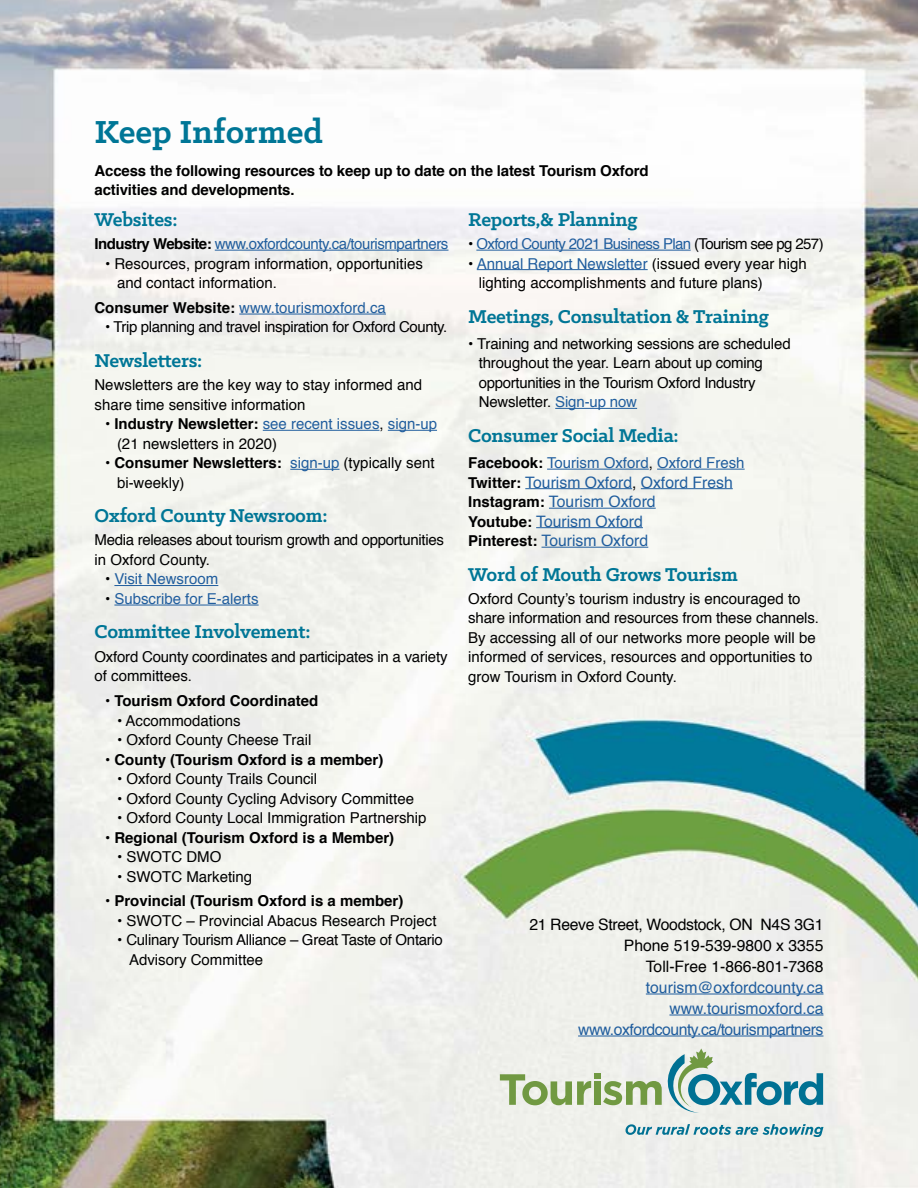
<style>
.page{position:relative;width:918px;height:1188px;background:#fff}
.page>*{position:absolute;margin:0;border:0;box-sizing:border-box;transform-origin:0 0}
.t1{font:700 36px "Klinic Slab";color:#007696}
.t2{font:700 21px "Klinic Slab";letter-spacing:-.01em;color:#007696}
.t3{font:15.75px/19.5px "Helvetica";color:#215e9e}
.t4{font:15.75px/21px "Helvetica";color:#000;text-align:right}
.t5{font:15px/19.5px "Helvetica";color:#000}
.t6{font:700 15px "Helvetica";color:#000}
.t7{font:15px/19.5px "Helvetica";letter-spacing:-.02em;color:#000}
.t8{font:15px "Helvetica";letter-spacing:-.03em;color:#215e9e}
.t9{font:15px "Helvetica";color:#215e9e}
.t10{font:15px "Helvetica";letter-spacing:-.025em;color:#000}
.s1{font-weight:700;color:#000}
.s2{font-weight:700}
.s3{color:#215e9e}
.s4{color:#000}
.s5{font-weight:700;font-size:15px;color:#000}
</style>
<div class="page">
<img style="left:0;top:0;width:918px;height:1188px">
<hr style="left:215px;top:250px;width:233px;height:1px;background:#215e9e">
<hr style="left:239px;top:314px;width:147px;height:1px;background:#215e9e">
<hr style="left:263px;top:430px;width:117px;height:1px;background:#215e9e">
<hr style="left:388px;top:430px;width:49px;height:1px;background:#215e9e">
<hr style="left:290px;top:469px;width:49px;height:1px;background:#215e9e">
<hr style="left:114px;top:585px;width:104px;height:1px;background:#215e9e">
<hr style="left:114px;top:605px;width:145px;height:1px;background:#215e9e">
<hr style="left:476px;top:250px;width:215px;height:1px;background:#215e9e">
<hr style="left:477px;top:269px;width:171px;height:1px;background:#215e9e">
<hr style="left:555px;top:408px;width:82px;height:1px;background:#215e9e">
<hr style="left:547px;top:469px;width:102px;height:1px;background:#215e9e">
<hr style="left:657px;top:469px;width:88px;height:1px;background:#215e9e">
<hr style="left:525px;top:488px;width:107px;height:1px;background:#215e9e">
<hr style="left:641px;top:488px;width:92px;height:1px;background:#215e9e">
<hr style="left:549px;top:508px;width:107px;height:1px;background:#215e9e">
<hr style="left:536px;top:527px;width:107px;height:1px;background:#215e9e">
<hr style="left:542px;top:547px;width:106px;height:1px;background:#215e9e">
<hr style="left:646px;top:994px;width:178px;height:1px;background:#215e9e">
<hr style="left:669px;top:1015px;width:154px;height:1px;background:#215e9e">
<hr style="left:578px;top:1036px;width:245px;height:1px;background:#215e9e">
<svg style="left:626px;top:1124px;width:197px;height:13px;background:#a2c7ce"></svg>
<svg style="left:500px;top:1074px;width:91px;height:31px;background:#b7c9a0"></svg>
<div style="left:594px;top:1081px;width:6px;height:24px;background:#719942"></div>
<div style="left:594px;top:1073px;width:7px;height:6px;background:#719942"></div>
<svg style="left:603px;top:1049px;width:220px;height:64px;background:#bad1cd"></svg>
<h1 class="t1" style="left:94px;top:108px;width:230px">Keep Informed</h1>
<p class="t6" style="left:94px;top:158px;width:556px">Access the following resources to keep up to date on the latest Tourism Oxford</p>
<p class="t6" style="left:94px;top:178px;width:202px">activities and developments.</p>
<p class="t2" style="left:94px;top:205px;width:85px">Websites:</p>
<p class="t8" style="left:94px;top:232px;width:355px"><span class="s1">Industry Website:</span> www.oxfordcounty.ca/tourismpartners</p>
<p class="t5" style="left:105px;top:254px;width:319px">• Resources, program information, opportunities</p>
<p class="t5" style="left:94px;top:271px;width:293px;line-height:24.9px;text-indent:22px">and contact information.<br><span class="s2">Consumer Website:</span> <span class="s3">www.tourismoxford.ca</span></p>
<p class="t10" style="left:105px;top:316px;width:344px">• Trip planning and travel inspiration for Oxford County.</p>
<p class="t2" style="left:94px;top:347px;width:109px">Newsleters:</p>
<p class="t5" style="left:94px;top:376px;width:329px">Newsletters are the key way to stay informed and share time sensitive information</p>
<p class="t5" style="left:117px;top:415px;width:322px;text-indent:-12px">• <span class="s2">Industry Newsletter:</span> <span class="s3">see recent issues</span>, <span class="s3">sign-up </span>(21 newsletters in 2020)</p>
<p class="t5" style="left:117px;top:454px;width:319px;text-indent:-12px">• <span class="s2">Consumer Newsletters:</span> <span class="s3">sign-up</span> (typically sent bi-weekly)</p>
<p class="t2" style="left:94px;top:502px;width:235px">Oxford County Newsroom:</p>
<p class="t7" style="left:94px;top:531px;width:351px">Media releases about tourism growth and opportunities in Oxford County.</p>
<p class="t9" style="left:105px;top:568px;width:115px"><span class="s4">•</span> Visit Newsroom</p>
<p class="t9" style="left:105px;top:587px;width:155px"><span class="s4">•</span> Subscribe for E-alerts</p>
<p class="t2" style="left:94px;top:618px;width:217px">Commitee Involvement:</p>
<p class="t5" style="left:94px;top:647px;width:355px">Oxford County coordinates and participates in a variety of committees.</p>
<p class="t6" style="left:105px;top:689px;width:215px">• Tourism Oxford Coordinated</p>
<p class="t5" style="left:117px;top:711px;width:125px">• Accommodations</p>
<p class="t5" style="left:117px;top:730px;width:196px">• Oxford County Cheese Trail</p>
<p class="t6" style="left:105px;top:747px;width:280px">• County (Tourism Oxford is a member)</p>
<p class="t5" style="left:117px;top:769px;width:202px">• Oxford County Trails Council</p>
<p class="t5" style="left:117px;top:789px;width:299px">• Oxford County Cycling Advisory Committee</p>
<p class="t5" style="left:117px;top:808px;width:311px">• Oxford County Local Immigration Partnership</p>
<p class="t6" style="left:105px;top:825px;width:291px">• Regional (Tourism Oxford is a Member)</p>
<p class="t5" style="left:117px;top:847px;width:106px">• SWOTC DMO</p>
<p class="t5" style="left:117px;top:867px;width:137px">• SWOTC Marketing</p>
<p class="t6" style="left:105px;top:889px;width:300px">• Provincial (Tourism Oxford is a member)</p>
<p class="t5" style="left:117px;top:911px;width:321px">• SWOTC – Provincial Abacus Research Project</p>
<p class="t7" style="left:129px;top:931px;width:315px;text-indent:-12px">• Culinary Tourism Alliance – Great Taste of Ontario<br>Advisory Committee</p>
<p class="t2" style="left:468px;top:205px;width:171px">Reports,&amp; Planning</p>
<p class="t8" style="left:468px;top:232px;width:357px"><span class="s4">•</span> Oxford County 2021 Business Plan <span class="s4">(Tourism see pg 257)</span></p>
<p class="t5" style="left:479px;top:254px;width:330px;text-indent:-10px">• <span class="s3">Annual Report Newsletter</span> (issued every year high lighting accomplishments and future plans)</p>
<p class="t2" style="left:468px;top:302px;width:302px">Meetings, Consultation &amp; Training</p>
<p class="t5" style="left:479px;top:334px;width:314px;text-indent:-10px">• Training and networking sessions are scheduled throughout the year. Learn about up coming opportunities in the Tourism Oxford Industry Newsletter. <span class="s3">Sign-up now</span></p>
<p class="t2" style="left:468px;top:421px;width:212px">Consumer Social Media:</p>
<p class="t9" style="left:468px;top:451px;width:278px"><span class="s1">Facebook:</span> Tourism Oxford<span class="s4">,</span> Oxford Fresh</p>
<p class="t3" style="left:468px;top:473px;width:266px"><span class="s5">Twitter:</span> Tourism Oxford<span class="s4">,</span> Oxford Fresh<br><span class="s5">Instagram:</span> Tourism Oxford<br><span class="s5">Youtube:</span> Tourism Oxford<br><span class="s5">Pinterest:</span> Tourism Oxford</p>
<p class="t2" style="left:468px;top:560px;width:271px">Word of Mouth Grows Tourism</p>
<p class="t5" style="left:468px;top:589px;width:334px">Oxford County’s tourism industry is encouraged to</p>
<p class="t5" style="left:468px;top:609px;width:352px">share information and resources from these channels.<br>By accessing all of our networks more people will be informed of services, resources and opportunities to grow Tourism in Oxford County.</p>
<p class="t4" style="left:529px;top:914px;width:296px">21 Reeve Street, Woodstock, ON N4S 3G1<br>Phone 519-539-9800 x 3355<br>Toll-Free 1-866-801-7368</p>
<p class="t3" style="left:578px;top:977px;width:247px;line-height:21px;text-align:right">tourism@oxfordcounty.ca www.tourismoxford.ca www.oxfordcounty.ca/tourismpartners</p>
</div>
